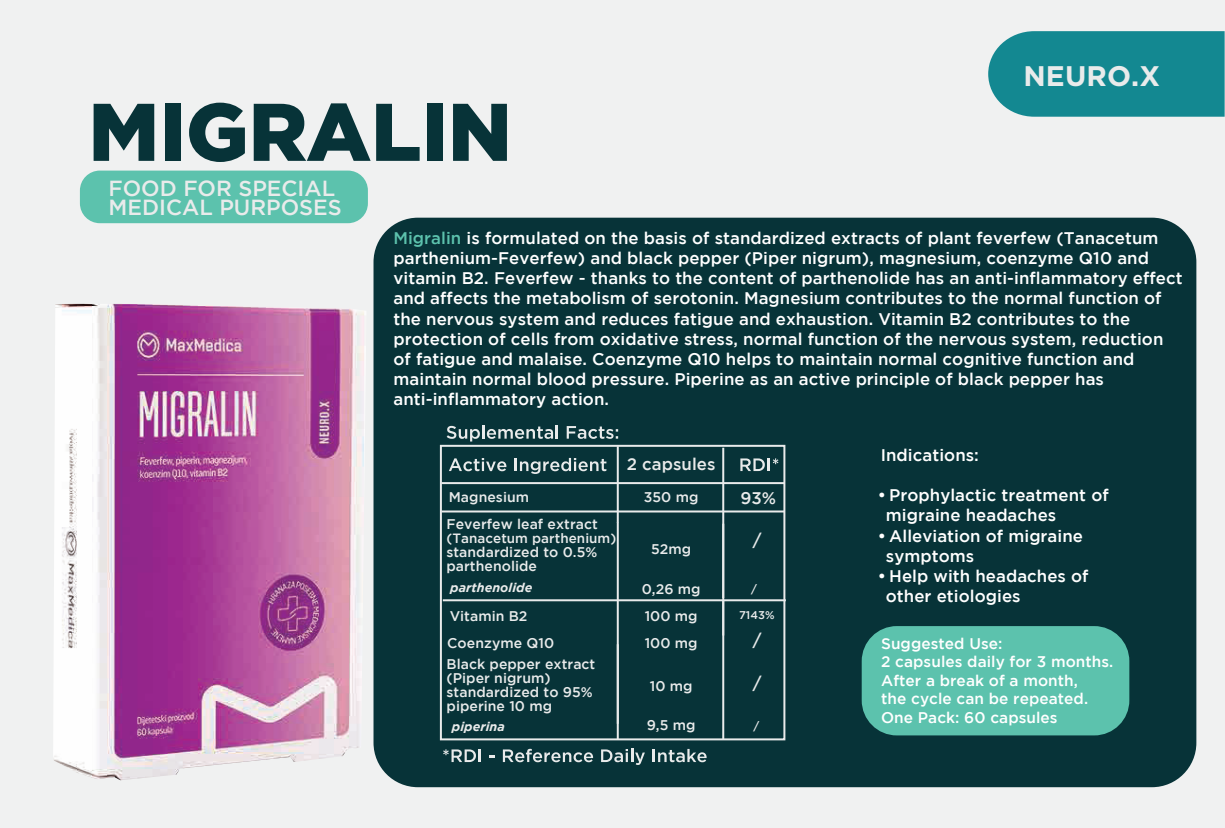
<style>
.page{position:relative;width:1225px;height:828px;background:#f0f1f1}
.page>*{position:absolute;margin:0;border:0;box-sizing:border-box;transform-origin:0 0}
.t1{font:900 81.4px "Gotham";color:#073338}
.t2{font:700 28.2px "Gotham";letter-spacing:.005em;color:#e9ebeb}
.t3{font:500 21.8px/19.6px "Gotham";color:#e9ebeb}
.t4{font:500 16.8px/20.2px "Gotham";letter-spacing:.005em;color:#fff}
.t5{font:500 16.8px "Gotham";letter-spacing:.005em;color:#e9ebeb}
.t6{font:500 15.4px/18.4px "Gotham";letter-spacing:.005em;color:#fff}
.t7{font:500 14px/14px "Gotham";letter-spacing:.005em;color:#e9ebeb}
.t8{font:500 13.4px "Gotham";letter-spacing:.005em;color:#e9ebeb}
.t9{font:italic 700 12.6px "Gotham";letter-spacing:.005em;color:#e9ebeb}
.t10{font:500 11.2px "Gotham";color:#e9ebeb}
.s1{color:#5cc2ad}
</style>
<div class="page">
<div style="left:988px;top:31px;width:236px;height:86px;background:#138891"></div>
<div style="left:373px;top:218px;width:823px;height:569px;background:#073338;border-radius:44px"></div>
<img style="left:53px;top:304px;width:313px;height:476px">
<div style="left:861px;top:626px;width:268px;height:109px;background:#5cc2ad;border-radius:35px"></div>
<svg style="left:447px;top:425px;width:111px;height:16px"></svg>
<svg style="left:567px;top:426px;width:51px;height:13px"></svg>
<svg style="left:514px;top:458px;width:92px;height:16px"></svg>
<svg style="left:443px;top:749px;width:38px;height:13px"></svg>
<svg style="left:489px;top:755px;width:6px;height:2px"></svg>
<svg style="left:503px;top:749px;width:90px;height:13px"></svg>
<svg style="left:601px;top:749px;width:44px;height:16px"></svg>
<svg style="left:652px;top:749px;width:54px;height:13px"></svg>
<svg style="left:449px;top:458px;width:57px;height:13px"></svg>
<svg style="left:740px;top:458px;width:38px;height:13px"></svg>
<div style="left:440px;top:445px;width:345px;height:295px;border:2px solid #e9ebeb"></div>
<hr style="left:441px;top:482px;width:343px;height:2px;background:#e9ebeb">
<hr style="left:617px;top:446px;width:2px;height:77px;background:#e9ebeb">
<hr style="left:722px;top:448px;width:2px;height:291px;background:#e9ebeb">
<hr style="left:441px;top:510px;width:343px;height:2px;background:#e9ebeb">
<hr style="left:443px;top:599px;width:343px;height:2px;background:#e9ebeb">
<hr style="left:617px;top:522px;width:2px;height:202px;background:#e9ebeb">
<hr style="left:617px;top:644px;width:2px;height:95px;background:#e9ebeb">
<div style="left:80px;top:171px;width:288px;height:52px;background:#5cc2ad;border-radius:20px"></div>
<h1 class="t1" style="left:89px;top:85px;width:425px">MIGRALIN</h1>
<p class="t3" style="left:108px;top:178px;width:235px">FOOD FOR SPECIAL<br>MEDICAL PURPOSES</p>
<h2 class="t2" style="left:1023px;top:59px;width:138px">NEURO.X</h2>
<p class="t4" style="left:393px;top:227px;width:791px"><span class="s1">Migralin</span> is formulated on the basis of standardized extracts of plant feverfew (Tanacetum parthenium-Feverfew) and black pepper (Piper nigrum), magnesium, coenzyme Q10 and vitamin B2. Feverfew - thanks to the content of parthenolide has an anti-inflammatory effect and affects the metabolism of serotonin. Magnesium contributes to the normal function of the nervous system and reduces fatigue and exhaustion. Vitamin B2 contributes to the protection of cells from oxidative stress, normal function of the nervous system, reduction of fatigue and malaise. Coenzyme Q10 helps to maintain normal cognitive function and maintain normal blood pressure. Piperine as an active principle of black pepper has anti-inflammatory action.</p>
<p class="t7" style="left:449px;top:490px;width:82px">Magnesium</p>
<p class="t5" style="left:627px;top:454px;width:90px">2 capsules</p>
<p class="t7" style="left:644px;top:490px;width:56px">350 mg</p>
<p class="t5" style="left:740px;top:488px;width:37px">93%</p>
<p class="t7" style="left:446px;top:517px;width:153px">Feverfew leaf extract</p>
<p class="t8" style="left:446px;top:530px;width:171px">(Tanacetum parthenium)</p>
<p class="t7" style="left:446px;top:545px;width:152px">standardized to 0.5% parthenolide</p>
<p class="t5" style="left:753px;top:530px;width:10px">/</p>
<p class="t7" style="left:651px;top:542px;width:42px">52mg</p>
<p class="t7" style="left:642px;top:582px;width:60px">0,26 mg</p>
<p class="t9" style="left:450px;top:580px;width:84px">parthenolide</p>
<p class="t7" style="left:450px;top:608px;width:79px">Vitamin B2</p>
<p class="t10" style="left:739px;top:609px;width:37px">7143%</p>
<p class="t10" style="left:751px;top:582px;width:7px">/</p>
<p class="t7" style="left:644px;top:609px;width:54px">100 mg</p>
<p class="t7" style="left:446px;top:632px;width:150px;line-height:21px">Coenzyme Q10<br>Black pepper extract</p>
<p class="t7" style="left:446px;top:670px;width:148px">(Piper nigrum) standardized to 95% piperine 10 mg</p>
<p class="t9" style="left:452px;top:719px;width:55px">piperina</p>
<p class="t7" style="left:644px;top:636px;width:54px">100 mg</p>
<p class="t7" style="left:650px;top:678px;width:44px">10 mg</p>
<p class="t7" style="left:647px;top:718px;width:50px">9,5 mg</p>
<p class="t5" style="left:753px;top:631px;width:10px">/</p>
<p class="t5" style="left:753px;top:674px;width:10px">/</p>
<p class="t10" style="left:753px;top:720px;width:7px">/</p>
<p class="t4" style="left:880px;top:444px;width:100px">Indications:</p>
<p class="t4" style="left:886px;top:485px;width:224px;text-indent:-8px">• Prophylactic treatment of migraine headaches</p>
<p class="t4" style="left:886px;top:525px;width:199px;text-indent:-8px">• Alleviation of migraine symptoms</p>
<p class="t4" style="left:886px;top:565px;width:204px;text-indent:-8px">• Help with headaches of other etiologies</p>
<p class="t6" style="left:881px;top:634px;width:234px">Suggested Use:<br>2 capsules daily for 3 months.<br>After a break of a month,<br>the cycle can be repeated.<br>One Pack: 60 capsules</p>
</div>
